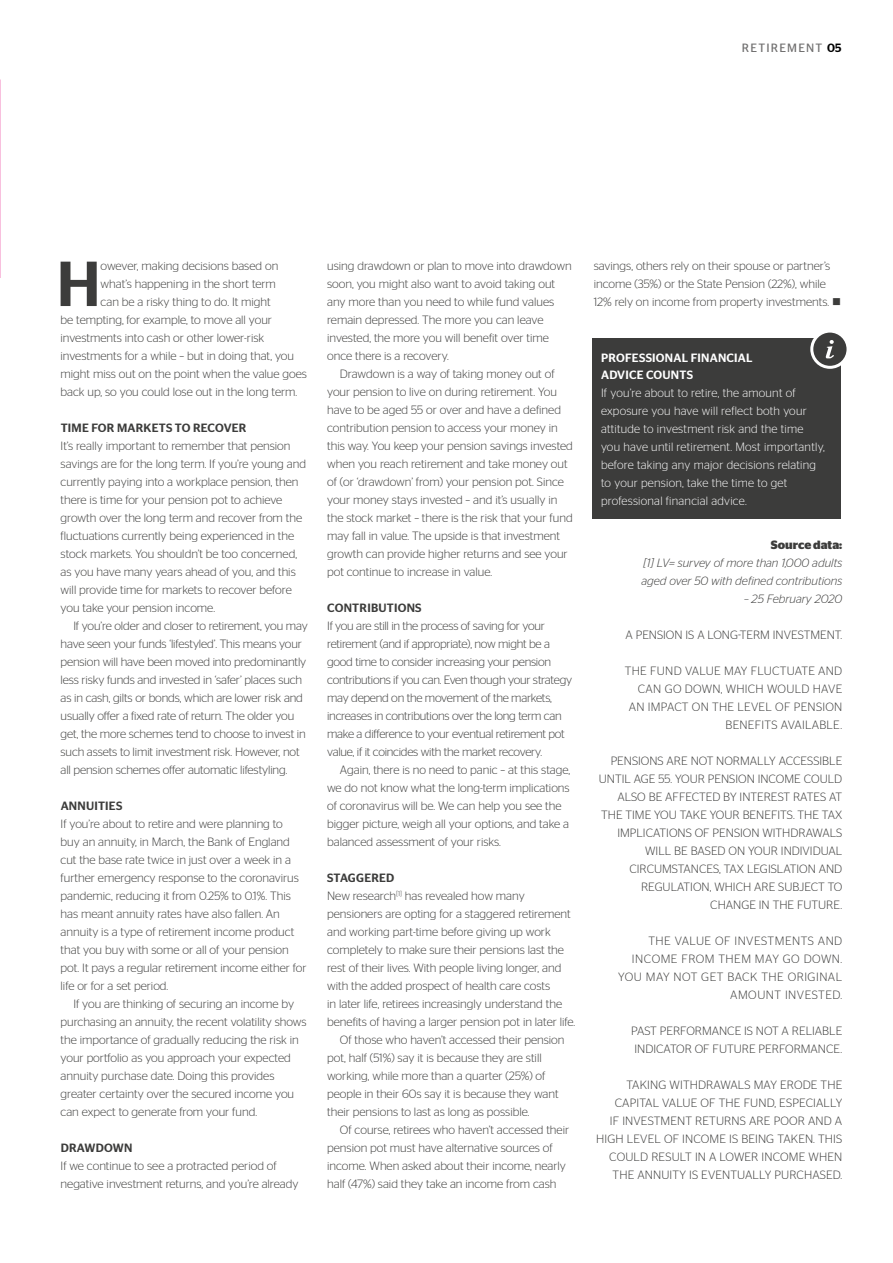
<style>
.page{position:relative;width:893px;height:1263px;background:#fff}
.page>*{position:absolute;margin:0;border:0;box-sizing:border-box;transform-origin:0 0}
.t1{font:500 63.45px "Stag Sans";color:#3c3c3b}
.t2{font:300 12px/18px "Stag Sans";color:#3c3c3b}
.t3{font:300 12px/18px "Stag Sans";letter-spacing:-.02em;color:#3c3c3b}
.t4{font:300 12px/18px "Stag Sans";letter-spacing:.02em;color:#fff}
.t5{font:300 12px/18px "Stag Sans";letter-spacing:.02em;color:#3c3c3b;text-align:right}
.t6{font:300 12px/18px "Stag Sans";letter-spacing:.04em;color:#3c3c3b;text-align:right}
.t7{font:italic 300 12px/18px "Stag Sans";color:#3c3c3b}
.t8{font:500 12px "Stag Sans";letter-spacing:.02em;color:#3c3c3b}
.t9{font:500 12px/16.5px "Stag Sans";letter-spacing:.02em;color:#fff}
.t10{font:12px "Stag Sans";letter-spacing:.1em;color:#706f6f}
.t11{font:700 12px "Stag Sans";color:#3c3c3b}
.s1{font-weight:500;color:#000}
</style>
<div class="page">
<img style="left:0;top:79px;width:1px;height:1141px">
<div style="left:592px;top:339px;width:249px;height:180px;background:#3c3c3b"></div>
<div style="left:812px;top:331px;width:36px;height:36px;background:#3c3c3b;border-radius:50%"></div>
<div style="left:810px;top:330px;width:39px;height:39px;border:3px solid #fff;border-radius:50%"></div>
<svg style="left:826px;top:340px;width:8px;height:18px"></svg>
<p class="t10" style="left:742px;top:41px;width:101px">RETIREMENT <span class="s1">05</span></p>
<h1 class="t1" style="left:57px;top:247px;width:45px">H</h1>
<p class="t2" style="left:101px;top:257px;width:179px">owever, making decisions based on</p>
<p class="t2" style="left:101px;top:275px;width:177px">what’s happening in the short term</p>
<p class="t2" style="left:101px;top:293px;width:172px">can be a risky thing to do. It might</p>
<p class="t2" style="left:61px;top:311px;width:213px">be tempting, for example, to move all your</p>
<p class="t2" style="left:61px;top:329px;width:205px">investments into cash or other lower-risk</p>
<p class="t2" style="left:61px;top:347px;width:235px">investments for a while – but in doing that, you</p>
<p class="t2" style="left:61px;top:365px;width:248px">might miss out on the point when the value goes</p>
<p class="t2" style="left:61px;top:383px;width:238px">back up, so you could lose out in the long term.</p>
<p class="t8" style="left:61px;top:421px;width:187px">TIME FOR MARKETS TO RECOVER</p>
<p class="t2" style="left:61px;top:437px;width:247px">It’s really important to remember that pension savings are for the long term. If you’re young and currently paying into a workplace pension, then there is time for your pension pot to achieve growth over the long term and recover from the fluctuations currently being experienced in the stock markets. You shouldn’t be too concerned, as you have many years ahead of you, and this will provide time for markets to recover before you take your pension income.</p>
<p class="t2" style="left:61px;top:617px;width:249px;text-indent:13px">If you’re older and closer to retirement, you may have seen your funds ‘lifestyled’. This means your pension will have been moved into predominantly less risky funds and invested in ‘safer’ places such as in cash, gilts or bonds, which are lower risk and usually offer a fixed rate of return. The older you get, the more schemes tend to choose to invest in such assets to limit investment risk. However, not all pension schemes offer automatic lifestyling.</p>
<p class="t8" style="left:61px;top:799px;width:63px">ANNUITIES</p>
<p class="t2" style="left:61px;top:815px;width:248px">If you’re about to retire and were planning to<br>buy an annuity, in March, the Bank of England cut the base rate twice in just over a week in a further emergency response to the coronavirus pandemic, reducing it from 0.25% to 0.1%. This has meant annuity rates have also fallen. An annuity is a type of retirement income product that you buy with some or all of your pension pot. It pays a regular retirement income either for life or for a set period.</p>
<p class="t2" style="left:61px;top:995px;width:248px;text-indent:13px">If you are thinking of securing an income by purchasing an annuity, the recent volatility shows the importance of gradually reducing the risk in your portfolio as you approach your expected annuity purchase date. Doing this provides greater certainty over the secured income you can expect to generate from your fund.</p>
<p class="t8" style="left:61px;top:1141px;width:73px">DRAWDOWN</p>
<p class="t2" style="left:61px;top:1157px;width:239px">If we continue to see a protracted period of negative investment returns, and you’re already</p>
<p class="t2" style="left:327px;top:257px;width:246px">using drawdown or plan to move into drawdown soon, you might also want to avoid taking out any more than you need to while fund values remain depressed. The more you can leave invested, the more you will benefit over time once there is a recovery.</p>
<p class="t2" style="left:327px;top:365px;width:247px;text-indent:13px">Drawdown is a way of taking money out of your pension to live on during retirement. You have to be aged 55 or over and have a defined contribution pension to access your money in this way. You keep your pension savings invested when you reach retirement and take money out of (or ‘drawdown’ from) your pension pot. Since your money stays invested – and it’s usually in the stock market – there is the risk that your fund may fall in value. The upside is that investment growth can provide higher returns and see your pot continue to increase in value.</p>
<p class="t8" style="left:327px;top:601px;width:96px">CONTRIBUTIONS</p>
<p class="t3" style="left:327px;top:617px;width:246px">If you are still in the process of saving for your retirement (and if appropriate), now might be a good time to consider increasing your pension contributions if you can. Even though your strategy may depend on the movement of the markets, increases in contributions over the long term can make a difference to your eventual retirement pot value, if it coincides with the market recovery.</p>
<p class="t2" style="left:327px;top:761px;width:245px;text-indent:13px">Again, there is no need to panic – at this stage, we do not know what the long-term implications of coronavirus will be. We can help you see the bigger picture, weigh all your options, and take a balanced assessment of your risks.</p>
<p class="t8" style="left:327px;top:871px;width:69px">STAGGERED</p>
<p class="t2" style="left:327px;top:887px;width:199px">New research<sup>[1]</sup> has revealed how many</p>
<p class="t2" style="left:327px;top:905px;width:245px">pensioners are opting for a staggered retirement</p>
<p class="t2" style="left:327px;top:923px;width:225px">and working part-time before giving up work</p>
<p class="t2" style="left:327px;top:941px;width:238px">completely to make sure their pensions last the</p>
<p class="t2" style="left:327px;top:959px;width:236px">rest of their lives. With people living longer, and</p>
<p class="t2" style="left:327px;top:977px;width:225px">with the added prospect of health care costs</p>
<p class="t2" style="left:327px;top:995px;width:236px">in later life, retirees increasingly understand the</p>
<p class="t2" style="left:327px;top:1013px;width:250px">benefits of having a larger pension pot in later life.</p>
<p class="t2" style="left:340px;top:1031px;width:226px">Of those who haven’t accessed their pension</p>
<p class="t2" style="left:327px;top:1049px;width:216px">pot, half (51%) say it is because they are still</p>
<p class="t2" style="left:327px;top:1067px;width:220px">working, while more than a quarter (25%) of</p>
<p class="t2" style="left:327px;top:1085px;width:233px">people in their 60s say it is because they want</p>
<p class="t2" style="left:327px;top:1103px;width:204px">their pensions to last as long as possible.</p>
<p class="t2" style="left:340px;top:1121px;width:231px">Of course, retirees who haven’t accessed their</p>
<p class="t2" style="left:327px;top:1139px;width:227px">pension pot must have alternative sources of</p>
<p class="t2" style="left:327px;top:1157px;width:240px">income. When asked about their income, nearly</p>
<p class="t2" style="left:327px;top:1175px;width:231px">half (47%) said they take an income from cash</p>
<p class="t2" style="left:594px;top:257px;width:249px">savings, others rely on their spouse or partner’s income (35%) or the State Pension (22%), while<br>12% rely on income from property investments. ■</p>
<p class="t9" style="left:601px;top:350px;width:153px">PROFESSIONAL FINANCIAL<br>ADVICE COUNTS</p>
<p class="t4" style="left:601px;top:383px;width:225px">If you’re about to retire, the amount of exposure you have will reflect both your attitude to investment risk and the time you have until retirement. Most importantly, before taking any major decisions relating to your pension, take the time to get professional financial advice.</p>
<p class="t11" style="left:771px;top:538px;width:73px">Source data:</p>
<p class="t7" style="left:641px;top:554px;width:202px">[1] LV= survey of more than 1,000 adults aged over 50 with defined contributions</p>
<p class="t7" style="left:744px;top:590px;width:100px">– 25 February 2020</p>
<p class="t2" style="left:625px;top:626px;width:218px">A PENSION IS A LONG-TERM INVESTMENT.</p>
<p class="t5" style="left:625px;top:662px;width:219px">THE FUND VALUE MAY FLUCTUATE AND<br>CAN GO DOWN, WHICH WOULD HAVE<br>AN IMPACT ON THE LEVEL OF PENSION<br>BENEFITS AVAILABLE.</p>
<p class="t2" style="left:599px;top:752px;width:245px;text-align:right">PENSIONS ARE NOT NORMALLY ACCESSIBLE UNTIL AGE 55. YOUR PENSION INCOME COULD ALSO BE AFFECTED BY INTEREST RATES AT THE TIME YOU TAKE YOUR BENEFITS. THE TAX IMPLICATIONS OF PENSION WITHDRAWALS WILL BE BASED ON YOUR INDIVIDUAL CIRCUMSTANCES, TAX LEGISLATION AND REGULATION, WHICH ARE SUBJECT TO CHANGE IN THE FUTURE.</p>
<p class="t6" style="left:618px;top:932px;width:226px">THE VALUE OF INVESTMENTS AND<br>INCOME FROM THEM MAY GO DOWN.<br>YOU MAY NOT GET BACK THE ORIGINAL<br>AMOUNT INVESTED.</p>
<p class="t2" style="left:631px;top:1022px;width:213px">PAST PERFORMANCE IS NOT A RELIABLE<br>INDICATOR OF FUTURE PERFORMANCE.</p>
<p class="t2" style="left:596px;top:1076px;width:247px;text-align:right">TAKING WITHDRAWALS MAY ERODE THE CAPITAL VALUE OF THE FUND, ESPECIALLY<br>IF INVESTMENT RETURNS ARE POOR AND A HIGH LEVEL OF INCOME IS BEING TAKEN. THIS COULD RESULT IN A LOWER INCOME WHEN THE ANNUITY IS EVENTUALLY PURCHASED.</p>
</div>
